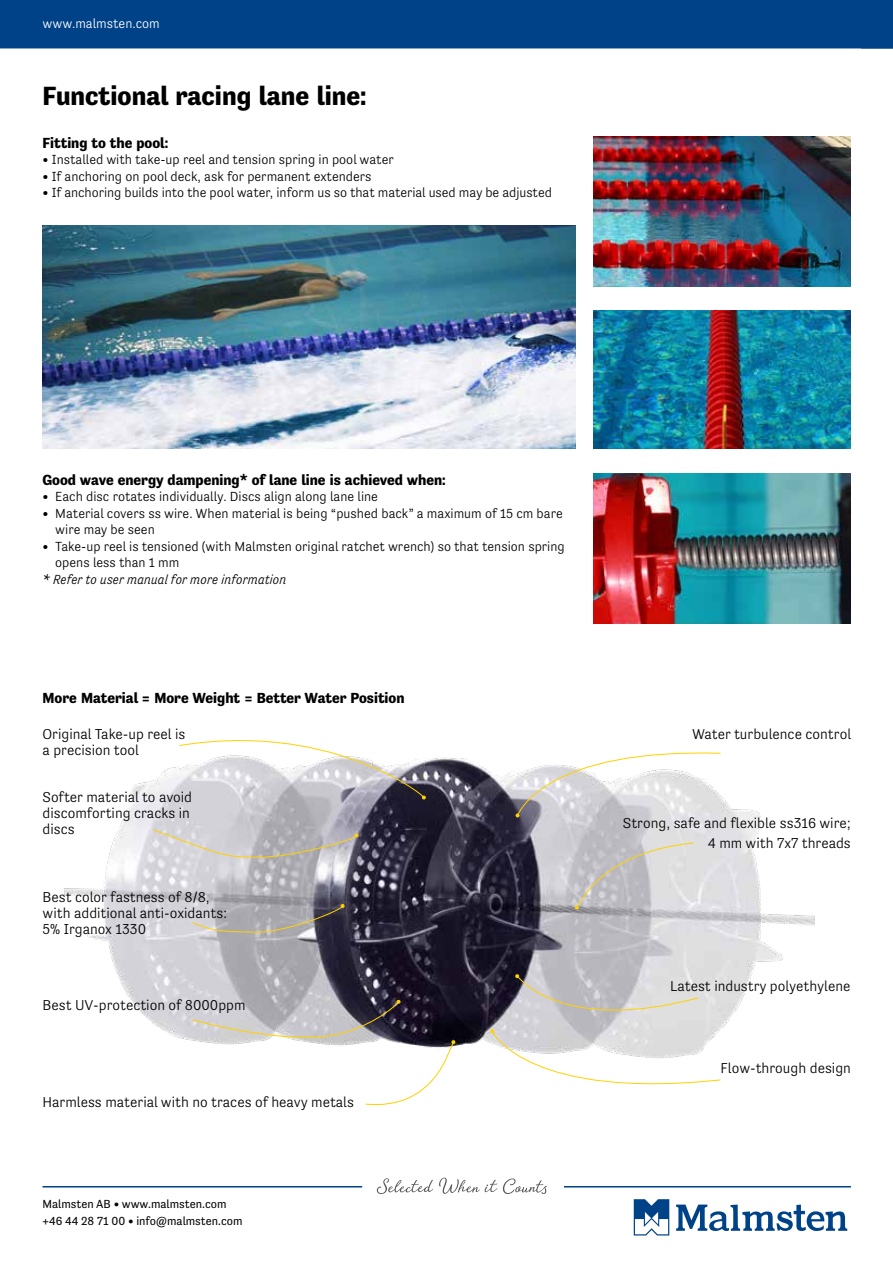
<style>
.page{position:relative;width:893px;height:1263px;background:#fff}
.page>*{position:absolute;margin:0;border:0;box-sizing:border-box;transform-origin:0 0}
.t1{font:700 27px "Tenso";color:#000}
.t2{font:700 15px "Tenso";color:#000}
.t3{font:300 14.7px/15.9px "Tenso";color:#000}
.t4{font:300 13.5px/16.5px "Tenso";color:#000}
.t5{font:italic 300 13.5px "Tenso";color:#000}
.t6{font:300 13.5px "Tenso";color:#fff}
.t7{font:12px/16.5px "Tenso";color:#000}
</style>
<div class="page">
<hr style="left:43px;top:1186px;width:319px;height:1px;background:#004288">
<svg style="left:676px;top:1204px;width:171px;height:27px"></svg>
<svg style="left:634px;top:1199px;width:35px;height:36px"></svg>
<svg style="left:377px;top:1178px;width:56px;height:16px"></svg>
<svg style="left:439px;top:1178px;width:108px;height:16px"></svg>
<div style="left:0;top:0;width:893px;height:48px;background:#004288"></div>
<hr style="left:564px;top:1186px;width:287px;height:1px;background:#004288">
<img style="left:65px;top:758px;width:750px;height:288px">
<svg style="left:515px;top:752px;width:206px;height:66px"></svg>
<svg style="left:575px;top:842px;width:120px;height:68px;background:#cbc9ca"></svg>
<svg style="left:490px;top:974px;width:232px;height:111px"></svg>
<svg style="left:191px;top:904px;width:154px;height:30px;background:#9e9b9c"></svg>
<svg style="left:178px;top:740px;width:248px;height:60px"></svg>
<img style="left:43px;top:225px;width:532px;height:224px">
<img style="left:594px;top:473px;width:257px;height:151px">
<img style="left:593px;top:310px;width:257px;height:139px">
<img style="left:594px;top:136px;width:256px;height:151px">
<svg style="left:152px;top:828px;width:207px;height:30px;background:#c3c1c0"></svg>
<svg style="left:191px;top:999px;width:265px;height:107px"></svg>
<p class="t6" style="left:43px;top:15px;width:119px">www.malmsten.com</p>
<h1 class="t1" style="left:43px;top:81px;width:326px">Functional racing lane line:</h1>
<p class="t2" style="left:43px;top:134px;width:127px">Fitting to the pool:</p>
<p class="t4" style="left:43px;top:151px;width:353px">• Installed with take-up reel and tension spring in pool water</p>
<p class="t4" style="left:43px;top:168px;width:331px">• If anchoring on pool deck, ask for permanent extenders</p>
<p class="t4" style="left:43px;top:184px;width:511px">• If anchoring builds into the pool water, inform us so that material used may be adjusted</p>
<p class="t2" style="left:43px;top:471px;width:405px">Good wave energy dampening* of lane line is achieved when:</p>
<p class="t4" style="left:43px;top:488px;width:337px">• Each disc rotates individually. Discs align along lane line</p>
<p class="t4" style="left:55px;top:505px;width:509px;text-indent:-13px">• Material covers ss wire. When material is being “pushed back” a maximum of 15 cm bare wire may be seen</p>
<p class="t4" style="left:55px;top:538px;width:511px;text-indent:-13px">• Take-up reel is tensioned (with Malmsten original ratchet wrench) so that tension spring opens less than 1 mm</p>
<p class="t5" style="left:43px;top:572px;width:245px">* Refer to user manual for more information</p>
<p class="t2" style="left:43px;top:689px;width:364px">More Material = More Weight = Better Water Position</p>
<p class="t3" style="left:43px;top:726px;width:144px">Original Take-up reel is a precision tool</p>
<p class="t3" style="left:692px;top:726px;width:161px">Water turbulence control</p>
<p class="t3" style="left:43px;top:789px;width:151px">Softer material to avoid discomforting cracks in discs</p>
<p class="t3" style="left:43px;top:889px;width:186px">Best color fastness of 8/8, with additional anti-oxidants:<br>5% Irganox 1330</p>
<p class="t3" style="left:43px;top:997px;width:205px">Best UV-protection of 8000ppm</p>
<p class="t3" style="left:43px;top:1094px;width:313px">Harmless material with no traces of heavy metals</p>
<p class="t7" style="left:43px;top:1196px;width:202px">Malmsten AB • www.malmsten.com +46 44 28 71 00 • info@malmsten.com</p>
<p class="t3" style="left:623px;top:814px;width:229px;line-height:19.4px;text-align:right">Strong, safe and flexible ss316 wire;<br>4 mm with 7x7 threads</p>
<p class="t3" style="left:670px;top:977px;width:182px">Latest industry polyethylene</p>
<p class="t3" style="left:721px;top:1060px;width:132px">Flow-through design</p>
</div>
